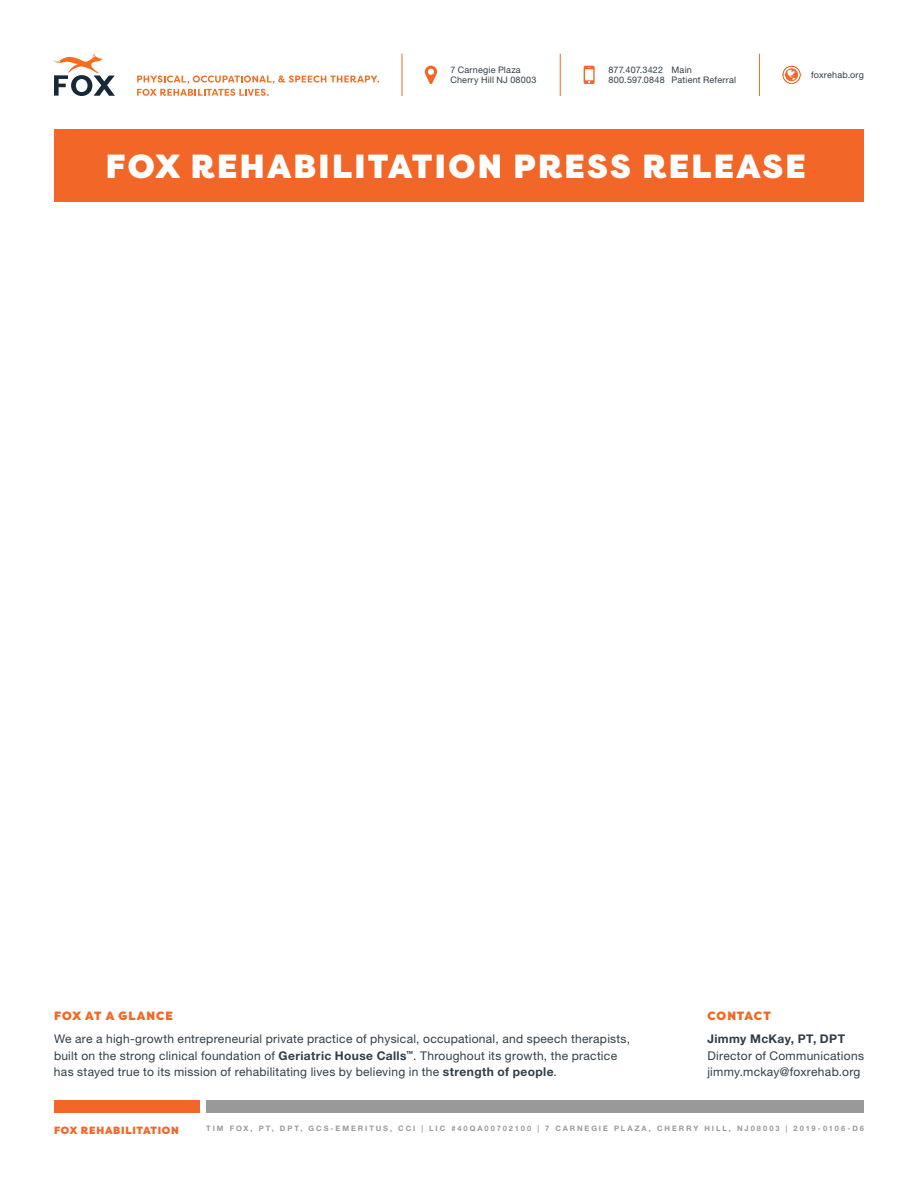
<style>
.page{position:relative;width:918px;height:1188px;background:#fff}
.page>*{position:absolute;margin:0;border:0;box-sizing:border-box;transform-origin:0 0}
.t1{font:900 33.45px "Filson Pro";letter-spacing:.07em;color:#fff}
.t2{font:12px/16.5px "Helvetica Neue LT Std";letter-spacing:.025em;color:#303d48}
.t3{font:900 12px "Filson Pro";letter-spacing:.075em;color:#f26728}
.t4{font:700 12px "Helvetica Neue LT Std";letter-spacing:.03em;color:#303d48}
.t5{font:900 10.5px "Filson Pro";letter-spacing:.065em;color:#f26728}
.t6{font:9px/10.8px "Helvetica Neue LT Std";letter-spacing:.02em;color:#303d48}
.t7{font:700 7.5px "Helvetica Neue LT Std";letter-spacing:.255em;color:#98999a}
.s1{font-weight:700}
</style>
<div class="page">
<svg style="left:137px;top:75px;width:242px;height:21px"></svg>
<svg style="left:54px;top:54px;width:61px;height:42px"></svg>
<div style="left:54px;top:1100px;width:145px;height:13px;background:#f26728"></div>
<div style="left:206px;top:1100px;width:658px;height:13px;background:#98999a"></div>
<hr style="left:402px;top:54px;width:1px;height:42px;background:#f26728">
<hr style="left:560px;top:54px;width:1px;height:42px;background:#f26728">
<hr style="left:759px;top:54px;width:1px;height:42px;background:#f26728">
<svg style="left:425px;top:66px;width:12px;height:18px"></svg>
<svg style="left:584px;top:66px;width:11px;height:18px"></svg>
<svg style="left:783px;top:66px;width:18px;height:18px"></svg>
<div style="left:54px;top:129px;width:810px;height:73px;background:#f26728"></div>
<p class="t6" style="left:450px;top:64px;width:88px">7 Carnegie Plaza<br>Cherry Hill NJ 08003</p>
<p class="t6" style="left:609px;top:64px;width:129px">877.407.3422 Main<br>800.597.0848 Patient Referral</p>
<p class="t6" style="left:811px;top:69px;width:54px">foxrehab.org</p>
<h1 class="t1" style="left:106px;top:146px;width:702px">FOX REHABILITATION PRESS RELEASE</h1>
<p class="t3" style="left:54px;top:1008px;width:120px">FOX AT A GLANCE</p>
<p class="t2" style="left:54px;top:1030px;width:578px">We are a high-growth entrepreneurial private practice of physical, occupational, and speech therapists, built on the strong clinical foundation of <span class="s1">Geriatric House Calls</span><sup>™</sup>. Throughout its growth, the practice has stayed true to its mission of rehabilitating lives by believing in the <span class="s1">strength of people</span>.</p>
<p class="t3" style="left:708px;top:1008px;width:65px">CONTACT</p>
<p class="t4" style="left:707px;top:1031px;width:139px">Jimmy McKay, PT, DPT</p>
<p class="t2" style="left:707px;top:1047px;width:158px">Director of Communications jimmy.mckay@foxrehab.org</p>
<p class="t5" style="left:54px;top:1124px;width:126px">FOX REHABILITATION</p>
<p class="t7" style="left:206px;top:1124px;width:659px">TIM FOX, PT, DPT, GCS-EMERITUS, CCI | LIC #40QA00702100 | 7 CARNEGIE PLAZA, CHERRY HILL, NJ08003 | 2019-0106-D6</p>
</div>
